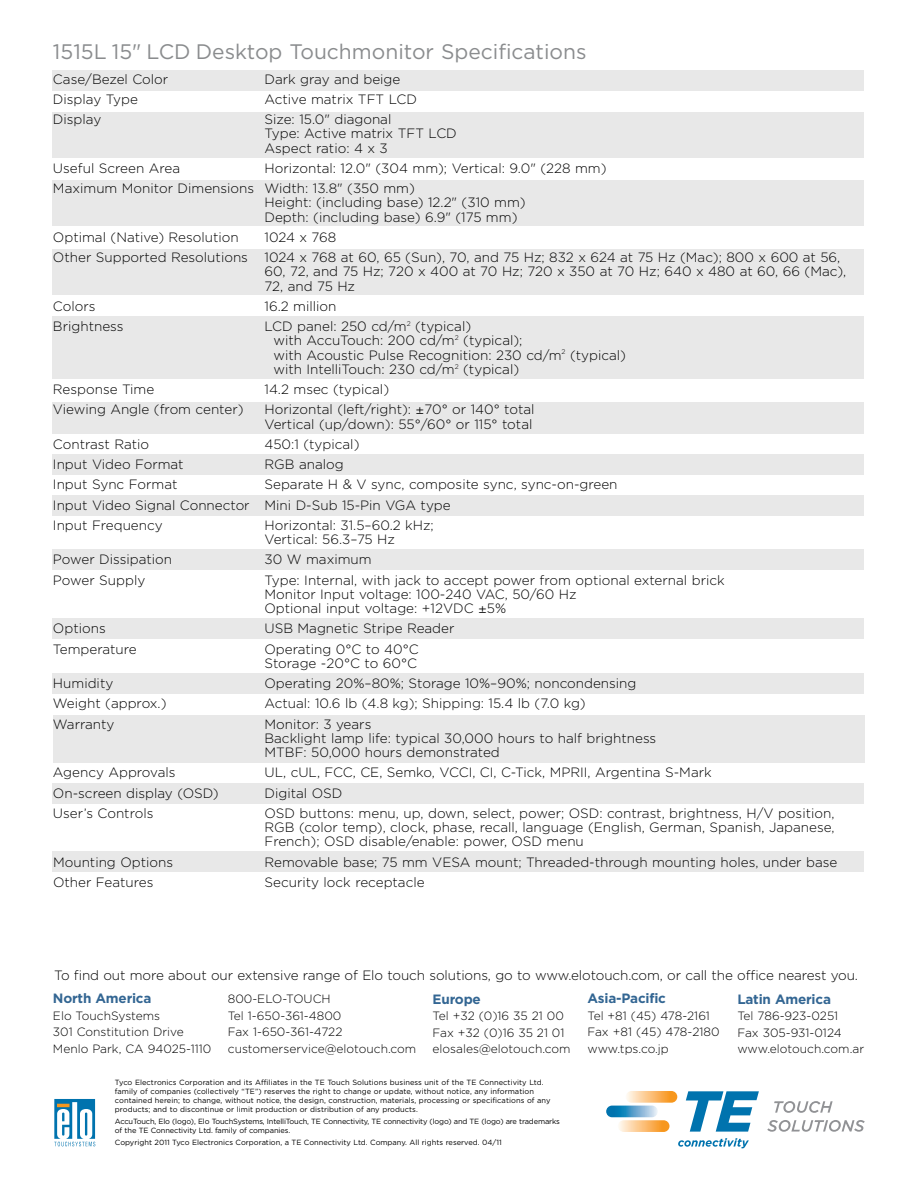
<style>
.page{position:relative;width:918px;height:1188px;background:#fff}
.page>*{position:absolute;margin:0;border:0;box-sizing:border-box;transform-origin:0 0}
.t1{font:21px "Gotham";color:#8a8c8e}
.t2{font:300 13.5px/14.2px "Gotham";color:#000}
.t3{font:700 13.5px "Gotham";letter-spacing:-.015em;color:#336693}
.t4{font:300 12px/16.5px "Gotham";color:#000}
.t5{font:7.5px/9px "Gotham";letter-spacing:.005em;color:#000}
.t6{font:7.5px/9px "Gotham";letter-spacing:-.02em;color:#000}
.s1{font-family:"Univers"}
</style>
<div class="page">
<div style="left:53px;top:715px;width:811px;height:47px;background:#e8e8e8"></div>
<div style="left:53px;top:549px;width:811px;height:21px;background:#e8e8e8"></div>
<div style="left:53px;top:249px;width:811px;height:46px;background:#e8e8e8"></div>
<div style="left:53px;top:180px;width:811px;height:45px;background:#e8e8e8"></div>
<div style="left:53px;top:112px;width:811px;height:46px;background:#e8e8e8"></div>
<div style="left:53px;top:402px;width:811px;height:32px;background:#e8e8e8"></div>
<div style="left:53px;top:495px;width:811px;height:21px;background:#e8e8e8"></div>
<div style="left:53px;top:619px;width:811px;height:20px;background:#e8e8e8"></div>
<div style="left:53px;top:317px;width:811px;height:62px;background:#e8e8e8"></div>
<div style="left:53px;top:851px;width:811px;height:21px;background:#e8e8e8"></div>
<div style="left:53px;top:674px;width:811px;height:20px;background:#e8e8e8"></div>
<div style="left:53px;top:783px;width:811px;height:20px;background:#e8e8e8"></div>
<div style="left:53px;top:70px;width:811px;height:20px;background:#e8e8e8"></div>
<div style="left:53px;top:455px;width:811px;height:20px;background:#e8e8e8"></div>
<svg style="left:774px;top:1101px;width:59px;height:12px"></svg>
<svg style="left:767px;top:1120px;width:98px;height:12px"></svg>
<svg style="left:626px;top:1091px;width:51px;height:12px"></svg>
<svg style="left:618px;top:1120px;width:51px;height:12px"></svg>
<svg style="left:606px;top:1106px;width:52px;height:11px"></svg>
<svg style="left:686px;top:1091px;width:73px;height:41px"></svg>
<svg style="left:678px;top:1138px;width:71px;height:10px"></svg>
<svg style="left:55px;top:1099px;width:41px;height:48px"></svg>
<svg style="left:54px;top:1099px;width:41px;height:47px"></svg>
<h1 class="t1" style="left:53px;top:39px;width:535px">1515L 15" LCD Desktop Touchmonitor Specifications</h1>
<p class="t2" style="left:53px;top:72px;width:117px">Case/Bezel Color</p>
<p class="t2" style="left:264px;top:72px;width:137px">Dark gray and beige</p>
<p class="t2" style="left:53px;top:92px;width:86px">Display Type</p>
<p class="t2" style="left:264px;top:92px;width:154px">Active matrix TFT LCD</p>
<p class="t2" style="left:53px;top:112px;width:50px">Display</p>
<p class="t2" style="left:264px;top:112px;width:194px">Size: 15.0" diagonal<br>Type: Active matrix TFT LCD<br>Aspect ratio: 4 x 3</p>
<p class="t2" style="left:53px;top:161px;width:129px">Useful Screen Area</p>
<p class="t2" style="left:53px;top:158px;width:555px;line-height:20.2px;text-indent:212px">Horizontal: 12.0" (304 mm); Vertical: 9.0" (228 mm)<br>Maximum Monitor Dimensions Width: 13.8" (350 mm)</p>
<p class="t2" style="left:264px;top:196px;width:263px">Height: (including base) 12.2" (310 mm)<br>Depth: (including base) 6.9" (175 mm)</p>
<p class="t2" style="left:53px;top:230px;width:187px">Optimal (Native) Resolution</p>
<p class="t2" style="left:53px;top:227px;width:789px;line-height:20.2px;text-indent:212px">1024 x 768<br>Other Supported Resolutions 1024 x 768 at 60, 65 (Sun), 70, and 75 Hz; 832 x 624 at 75 Hz (Mac); 800 x 600 at 56,</p>
<p class="t2" style="left:264px;top:265px;width:583px">60, 72, and 75 Hz; 720 x 400 at 70 Hz; 720 x 350 at 70 Hz; 640 x 480 at 60, 66 (Mac),<br>72, and 75 Hz</p>
<p class="t2" style="left:53px;top:299px;width:44px">Colors</p>
<p class="t2" style="left:264px;top:299px;width:73px">16.2 million</p>
<p class="t2" style="left:53px;top:319px;width:72px">Brightness</p>
<p class="t2" style="left:273px;top:319px;width:354px;text-indent:-9px">LCD panel: 250 cd/m<sup>2</sup> (typical)<br>with AccuTouch: 200 cd/m<sup>2</sup> (typical);<br>with Acoustic Pulse Recognition: 230 cd/m<sup>2</sup> (typical) with IntelliTouch: 230 cd/m<sup>2</sup> (typical)</p>
<p class="t2" style="left:53px;top:382px;width:103px">Response Time</p>
<p class="t2" style="left:265px;top:382px;width:126px">14.2 msec (typical)</p>
<p class="t2" style="left:53px;top:403px;width:192px">Viewing Angle (from center)</p>
<p class="t2" style="left:265px;top:403px;width:272px">Horizontal (left/right): <span class="s1">±</span>70° or 140° total<br>Vertical (up/down): 55°/60° or 115° total</p>
<p class="t2" style="left:53px;top:437px;width:98px">Contrast Ratio</p>
<p class="t2" style="left:265px;top:437px;width:96px">450:1 (typical)</p>
<p class="t2" style="left:53px;top:457px;width:132px">Input Video Format</p>
<p class="t2" style="left:265px;top:457px;width:81px">RGB analog</p>
<p class="t2" style="left:53px;top:478px;width:126px">Input Sync Format</p>
<p class="t2" style="left:53px;top:475px;width:566px;line-height:20.2px;text-indent:212px">Separate H &amp; V sync, composite sync, sync-on-green<br>Input Video Signal Connector Mini D-Sub 15-Pin VGA type<br>Input Frequency</p>
<p class="t2" style="left:265px;top:518px;width:171px">Horizontal: 31.5–60.2 kHz;<br>Vertical: 56.3–75 Hz</p>
<p class="t2" style="left:53px;top:553px;width:121px">Power Dissipation</p>
<p class="t2" style="left:265px;top:553px;width:109px">30 W maximum</p>
<p class="t2" style="left:53px;top:573px;width:94px">Power Supply</p>
<p class="t2" style="left:265px;top:573px;width:462px">Type: Internal, with jack to accept power from optional external brick<br>Monitor Input voltage: 100-240 VAC, 50/60 Hz<br>Optional input voltage: +12VDC <span class="s1">±</span>5%</p>
<p class="t2" style="left:53px;top:622px;width:54px">Options</p>
<p class="t2" style="left:265px;top:622px;width:191px">USB Magnetic Stripe Reader</p>
<p class="t2" style="left:53px;top:642px;width:85px">Temperature</p>
<p class="t2" style="left:265px;top:642px;width:156px">Operating 0°C to 40°C<br>Storage -20°C to 60°C</p>
<p class="t2" style="left:53px;top:676px;width:62px">Humidity</p>
<p class="t2" style="left:265px;top:676px;width:373px">Operating 20%–80%; Storage 10%–90%; noncondensing</p>
<p class="t2" style="left:53px;top:697px;width:115px">Weight (approx.)</p>
<p class="t2" style="left:265px;top:697px;width:323px">Actual: 10.6 lb (4.8 kg); Shipping: 15.4 lb (7.0 kg)</p>
<p class="t2" style="left:53px;top:717px;width:63px">Warranty</p>
<p class="t2" style="left:265px;top:717px;width:393px">Monitor: 3 years<br>Backlight lamp life: typical 30,000 hours to half brightness<br>MTBF: 50,000 hours demonstrated</p>
<p class="t2" style="left:53px;top:766px;width:124px">Agency Approvals</p>
<p class="t2" style="left:265px;top:766px;width:449px">UL, cUL, FCC, CE, Semko, VCCI, CI, C-Tick, MPRII, Argentina S-Mark</p>
<p class="t2" style="left:53px;top:786px;width:167px">On-screen display (OSD)</p>
<p class="t2" style="left:265px;top:786px;width:79px">Digital OSD</p>
<p class="t2" style="left:53px;top:806px;width:102px">User’s Controls</p>
<p class="t2" style="left:265px;top:806px;width:572px;text-align:justify">OSD buttons: menu, up, down, select, power; OSD: contrast, brightness, H/V position, RGB (color temp), clock, phase, recall, language (English, German, Spanish, Japanese, French); OSD disable/enable: power, OSD menu</p>
<p class="t2" style="left:53px;top:855px;width:122px">Mounting Options</p>
<p class="t2" style="left:265px;top:855px;width:574px">Removable base; 75 mm VESA mount; Threaded-through mounting holes, under base</p>
<p class="t2" style="left:53px;top:875px;width:102px">Other Features</p>
<p class="t2" style="left:265px;top:875px;width:162px">Security lock receptacle</p>
<p class="t2" style="left:54px;top:968px;width:805px">To find out more about our extensive range of Elo touch solutions, go to www.elotouch.com, or call the office nearest you.</p>
<p class="t3" style="left:53px;top:991px;width:100px">North America</p>
<p class="t4" style="left:53px;top:1007px;width:160px">Elo TouchSystems<br>301 Constitution Drive<br>Menlo Park, CA 94025-1110</p>
<p class="t3" style="left:588px;top:991px;width:80px">Asia-Pacific</p>
<p class="t4" style="left:588px;top:1007px;width:134px">Tel +81 (45) 478-2161<br>Fax +81 (45) 478-2180 www.tps.co.jp</p>
<p class="t3" style="left:737px;top:991px;width:95px">Latin America</p>
<p class="t4" style="left:737px;top:1008px;width:128px">Tel 786-923-0251<br>Fax 305-931-0124 www.elotouch.com.ar</p>
<p class="t3" style="left:433px;top:991px;width:50px">Europe</p>
<p class="t4" style="left:433px;top:1008px;width:140px">Tel +32 (0)16 35 21 00<br>Fax +32 (0)16 35 21 01 elosales@elotouch.com</p>
<p class="t4" style="left:228px;top:991px;width:190px">800-ELO-TOUCH<br>Tel 1-650-361-4800<br>Fax 1-650-361-4722 customerservice@elotouch.com</p>
<p class="t5" style="left:115px;top:1078px;width:437px">Tyco Electronics Corporation and its Affiliates in the TE Touch Solutions business unit of the TE Connectivity Ltd. family of companies (collectively “TE”) reserves the right to change or update, without notice, any information contained herein; to change, without notice, the design, construction, materials, processing or specifications of any products; and to discontinue or limit production or distribution of any products.</p>
<p class="t6" style="left:115px;top:1117px;width:447px">AccuTouch, Elo (logo), Elo TouchSystems, IntelliTouch, TE Connectivity, TE connectivity (logo) and TE (logo) are trademarks of the TE Connectivity Ltd. family of companies.</p>
<p class="t5" style="left:115px;top:1138px;width:388px">Copyright 2011 Tyco Electronics Corporation, a TE Connectivity Ltd. Company. All rights reserved. 04/11</p>
</div>
